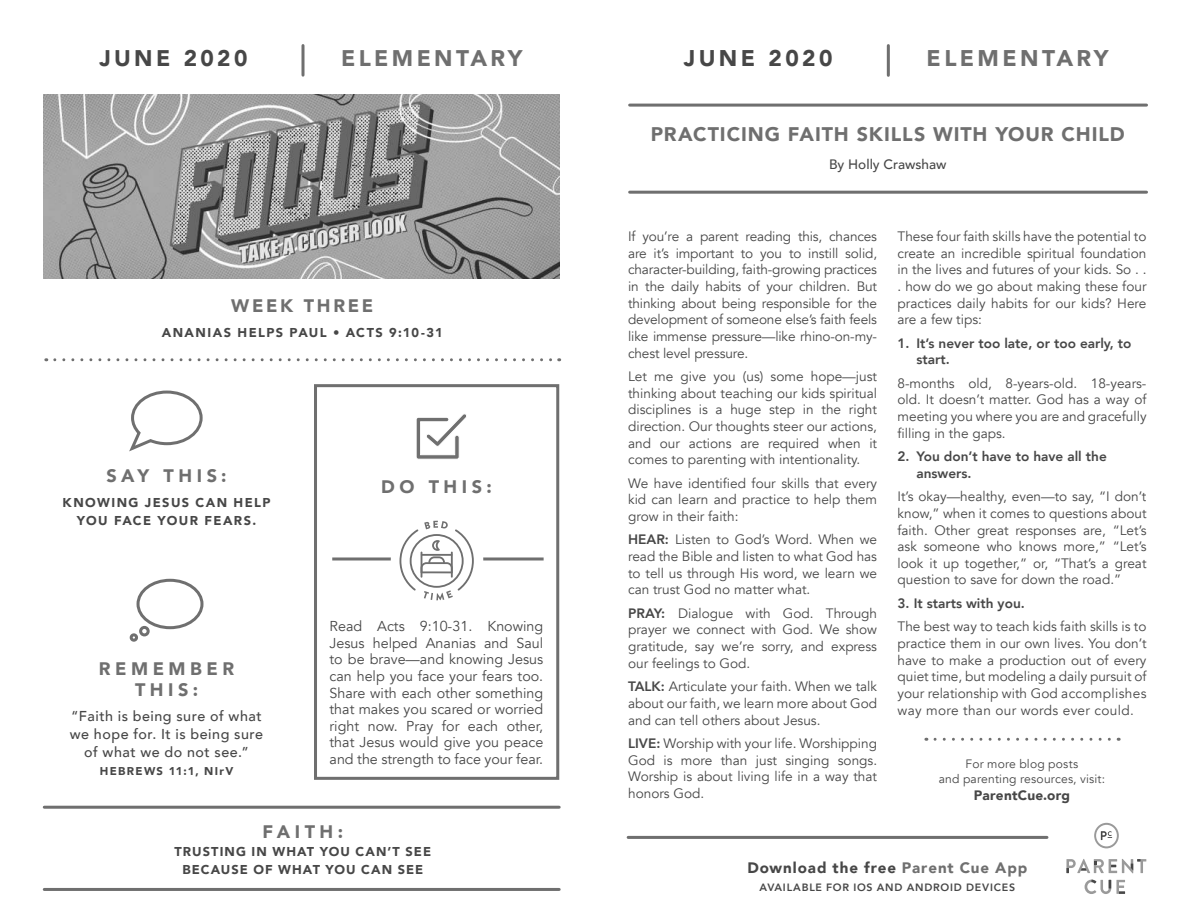
<style>
.page{position:relative;width:1188px;height:918px;background:#fff}
.page>*{position:absolute;margin:0;border:0;box-sizing:border-box;transform-origin:0 0}
.t1{font:900 22.65px "Avenir";letter-spacing:.15em;color:#6f6f6f}
.t2{font:900 22.65px "Avenir";letter-spacing:.15em;color:#474747}
.t3{font:900 19.65px "Avenir";letter-spacing:.045em;color:#6f6f6f}
.t4{font:900 18.15px/21.1px "Avenir";letter-spacing:.245em;color:#6f6f6f;text-align:center}
.t5{font:900 18.15px "Avenir";letter-spacing:.145em;color:#6f6f6f}
.t6{font:900 15.15px "Avenir";letter-spacing:.06em;color:#474747}
.t7{font:14.25px/16.6px "Avenir";color:#474747;text-align:justify}
.t8{font:500 14.25px/18.1px "Avenir";letter-spacing:.035em;color:#474747;text-align:center}
.t9{font:13.65px/16.6px "Avenir";color:#474747;text-align:justify}
.t10{font:800 13.65px/16.6px "Avenir";color:#474747}
.t11{font:500 13.65px "Avenir";color:#474747}
.t12{font:900 13.65px "Avenir";letter-spacing:.015em;color:#474747}
.t13{font:900 12.75px/18.1px "Avenir";letter-spacing:.11em;color:#474747;text-align:center}
.t14{font:900 12.75px/18.1px "Avenir";letter-spacing:.09em;color:#474747;text-align:center}
.t15{font:12.15px/15.1px "Avenir";letter-spacing:.015em;color:#474747;text-align:center}
.t16{font:900 11.25px "Avenir";letter-spacing:.12em;color:#474747}
.t17{font:800 10.65px "Avenir";letter-spacing:.075em;color:#474747}
.s1{font-weight:800}
.s2{color:#6f6f6f}
</style>
<div class="page">
<svg style="left:301px;top:46px;width:4px;height:29px"></svg>
<img style="left:44px;top:94px;width:515px;height:185px">
<div style="left:137px;top:579px;width:67px;height:50px;border:3px solid #6f6f6f;border-radius:50%"></div>
<div style="left:139px;top:626px;width:11px;height:10px;border:3px solid #6f6f6f;border-radius:50%"></div>
<div style="left:130px;top:633px;width:8px;height:9px;border:3px solid #6f6f6f;border-radius:50%"></div>
<svg style="left:55px;top:358px;width:505px;height:3px"></svg>
<svg style="left:129px;top:390px;width:74px;height:62px"></svg>
<svg style="left:416px;top:414px;width:50px;height:45px"></svg>
<hr style="left:44px;top:888px;width:515px;height:3px;background:#6f6f6f">
<hr style="left:44px;top:806px;width:515px;height:3px;background:#6f6f6f">
<div style="left:314px;top:384px;width:245px;height:396px;border:3px solid #6f6f6f"></div>
<svg style="left:332px;top:557px;width:212px;height:4px"></svg>
<div style="left:391px;top:514px;width:92px;height:92px;background:#fff;border-radius:50%"></div>
<svg style="left:400px;top:521px;width:74px;height:79px"></svg>
<hr style="left:628px;top:836px;width:419px;height:3px;background:#6f6f6f">
<svg style="left:1066px;top:859px;width:80px;height:14px"></svg>
<svg style="left:1085px;top:880px;width:40px;height:14px"></svg>
<svg style="left:1094px;top:823px;width:25px;height:25px"></svg>
<hr style="left:887px;top:46px;width:3px;height:29px;background:#6f6f6f">
<hr style="left:630px;top:191px;width:517px;height:3px;background:#6f6f6f">
<hr style="left:630px;top:104px;width:517px;height:3px;background:#6f6f6f">
<svg style="left:935px;top:738px;width:184px;height:3px"></svg>
<h1 class="t2" style="left:99px;top:50px;width:150px">JUNE 2020</h1>
<h1 class="t1" style="left:341px;top:50px;width:183px">ELEMENTARY</h1>
<h3 class="t5" style="left:231px;top:299px;width:144px">WEEK THREE</h3>
<p class="t13" style="left:162px;top:323px;width:283px">ANANIAS HELPS PAUL • ACTS 9:10-31</p>
<h3 class="t4" style="left:107px;top:466px;width:122px">SAY THIS:</h3>
<p class="t13" style="left:63px;top:494px;width:210px">KNOWING JESUS CAN HELP<br>YOU FACE YOUR FEARS.</p>
<h3 class="t4" style="left:99px;top:659px;width:137px">REMEMBER<br>THIS:</h3>
<p class="t8" style="left:70px;top:708px;width:195px">“Faith is being sure of what we hope for. It is being sure of what we do not see.”</p>
<p class="t16" style="left:100px;top:767px;width:135px">HEBREWS 11:1, NIrV</p>
<h3 class="t4" style="left:381px;top:477px;width:112px">DO THIS:</h3>
<p class="t7" style="left:330px;top:620px;width:215px">Read Acts 9:10-31. Knowing Jesus helped Ananias and Saul to be brave—and knowing Jesus can help you face your fears too.<br>Share with each other something that makes you scared or worried right now. Pray for each other, that Jesus would give you peace and the strength to face your fear.</p>
<h3 class="t4" style="left:263px;top:821px;width:82px">FAITH:</h3>
<p class="t14" style="left:175px;top:843px;width:258px">TRUSTING IN WHAT YOU CAN’T SEE<br>BECAUSE OF WHAT YOU CAN SEE</p>
<h1 class="t2" style="left:684px;top:49px;width:150px">JUNE 2020</h1>
<h1 class="t1" style="left:927px;top:49px;width:183px">ELEMENTARY</h1>
<h2 class="t3" style="left:651px;top:126px;width:476px">PRACTICING FAITH SKILLS WITH YOUR CHILD</h2>
<p class="t11" style="left:829px;top:158px;width:119px">By Holly Crawshaw</p>
<p class="t9" style="left:628px;top:230px;width:251px">If you’re a parent reading this, chances are it’s important to you to instill solid, character-building, faith-growing practices in the daily habits of your children. But thinking about being responsible for the development of someone else’s faith feels like immense pressure—like rhino-on-my&shy;chest level pressure.</p>
<p class="t9" style="left:628px;top:370px;width:251px">Let me give you (us) some hope—just thinking about teaching our kids spiritual disciplines is a huge step in the right direction. Our thoughts steer our actions, and our actions are required when it comes to parenting with intentionality.</p>
<p class="t9" style="left:628px;top:475px;width:250px">We have identified four skills that every kid can learn and practice to help them grow in their faith:</p>
<p class="t9" style="left:628px;top:533px;width:251px"><span class="s1">HEAR:</span> Listen to God’s Word. When we read the Bible and listen to what God has to tell us through His word, we learn we can trust God no matter what.</p>
<p class="t9" style="left:628px;top:606px;width:251px"><span class="s1">PRAY:</span> Dialogue with God. Through prayer we connect with God. We show gratitude, say we’re sorry, and express our feelings to God.</p>
<p class="t9" style="left:628px;top:680px;width:251px"><span class="s1">TALK:</span> Articulate your faith. When we talk about our faith, we learn more about God and can tell others about Jesus.</p>
<p class="t9" style="left:628px;top:736px;width:251px"><span class="s1">LIVE:</span> Worship with your life. Worshipping God is more than just singing songs.<br>Worship is about living life in a way that honors God.</p>
<p class="t9" style="left:898px;top:230px;width:250px">These four faith skills have the potential to create an incredible spiritual foundation in the lives and futures of your kids. So . . . how do we go about making these four practices daily habits for our kids? Here are a few tips:</p>
<p class="t10" style="left:916px;top:336px;width:217px;text-indent:-19px">1. It’s never too late, or too early, to start.</p>
<p class="t9" style="left:898px;top:376px;width:251px">8-months old, 8-years-old. 18-years&shy;old. It doesn’t matter. God has a way of meeting you where you are and gracefully filling in the gaps.</p>
<p class="t10" style="left:916px;top:449px;width:192px;text-indent:-19px">2. You don’t have to have all the answers.</p>
<p class="t9" style="left:898px;top:490px;width:251px">It’s okay—healthy, even—to say, “I don’t know,” when it comes to questions about faith. Other great responses are, “Let’s ask someone who knows more,” “Let’s look it up together,” or, “That’s a great question to save for down the road.”</p>
<p class="t10" style="left:898px;top:596px;width:129px">3. It starts with you.</p>
<p class="t9" style="left:898px;top:620px;width:250px">The best way to teach kids faith skills is to practice them in our own lives. You don’t have to make a production out of every quiet time, but modeling a daily pursuit of your relationship with God accomplishes way more than our words ever could.</p>
<p class="t15" style="left:939px;top:758px;width:168px">For more blog posts<br>and parenting resources, visit:</p>
<p class="t12" style="left:974px;top:790px;width:98px">ParentCue.org</p>
<p class="t6" style="left:747px;top:861px;width:281px">Download the free <span class="s2">Parent Cue App</span></p>
<p class="t17" style="left:760px;top:883px;width:257px">AVAILABLE FOR IOS AND ANDROID DEVICES</p>
</div>
